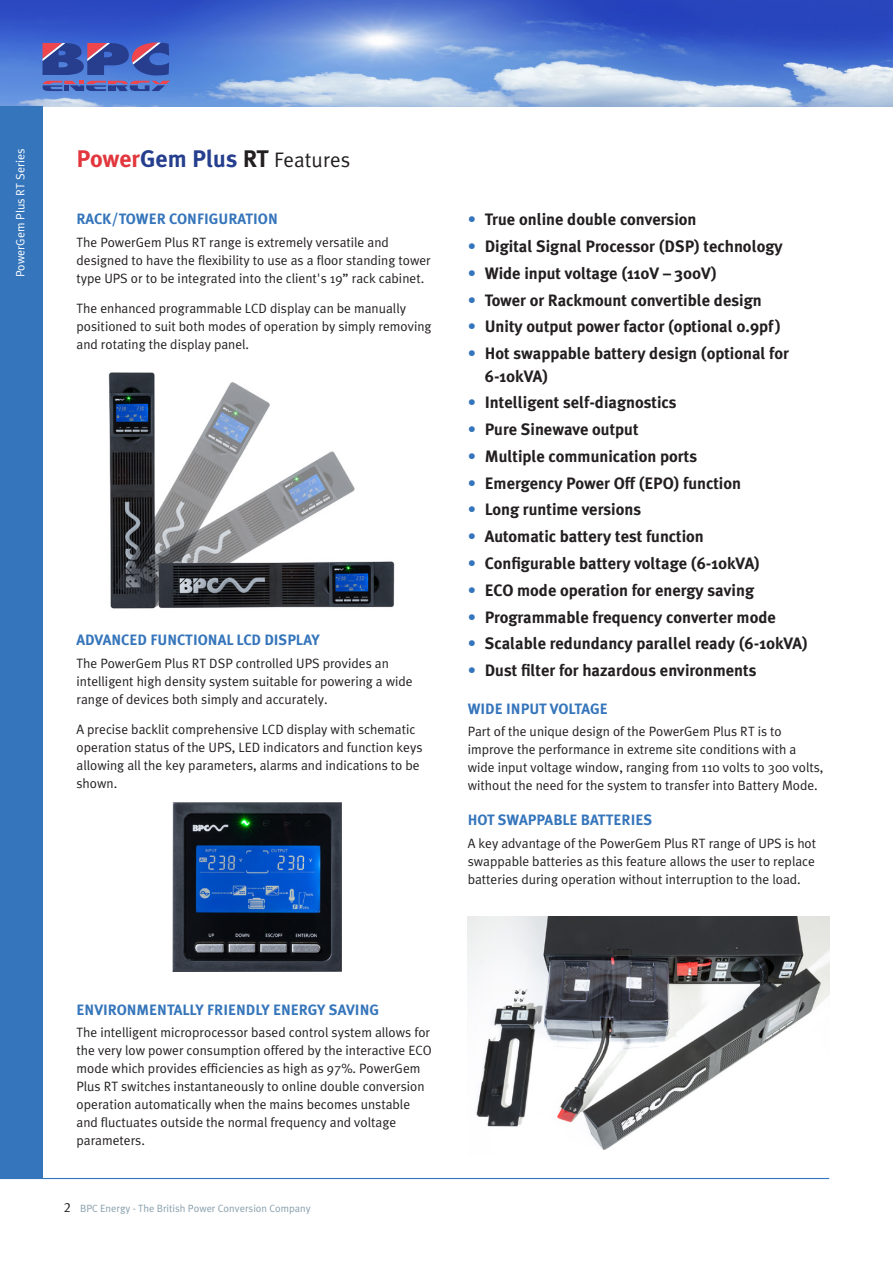
<style>
.page{position:relative;width:893px;height:1263px;background:#fff}
.page>*{position:absolute;margin:0;border:0;box-sizing:border-box;transform-origin:0 0}
.t1{font:21px "Meta Plus Normal";color:#231f20}
.t2{font:700 16.5px/22.5px "Meta Plus";color:#231f20}
.t3{font:700 15px "Meta Plus";color:#3575bb}
.Main_text{font:13.5px/18px "Meta Plus Normal";color:#231f20}
.Default{font:13.5px/18px "Meta Plus Normal";color:#231f20}
.Main_text-2{font:12px "Meta Plus Normal";color:#fff}
.t4{font:10.5px "Meta Plus Normal";color:#879fac}
.s1{font-family:"Meta Plus";font-weight:700;font-size:24px;color:#e1373d}
.s2{font-family:"Meta Plus";font-weight:700;font-size:24px;color:#253f8e}
.s3{font-family:"Meta Plus";font-weight:700;font-size:24px}
.s4{color:#3575bb}
.s5{font-family:"Meta Plus Normal Caps";font-size:13.5px;color:#231f20}
</style>
<div class="page">
<img style="left:0;top:0;width:893px;height:106px">
<div style="left:0;top:106px;width:43px;height:1073px;background:#3575bb"></div>
<hr style="left:0;top:1178px;width:829px;height:1px;background:#3575bb">
<svg style="left:43px;top:43px;width:126px;height:32px"></svg>
<svg style="left:43px;top:81px;width:127px;height:10px"></svg>
<img style="left:468px;top:916px;width:361px;height:234px">
<img style="left:173px;top:802px;width:169px;height:170px">
<img style="left:108px;top:372px;width:287px;height:237px">
<p class="Main_text-2" style="left:13px;top:277px;width:130px;rotate:-90deg">PowerGem Plus RT Series</p>
<p class="t1" style="left:77px;top:148px;width:275px"><span class="s1">Power</span><span class="s2">Gem Plus</span> <span class="s3">RT</span> Features</p>
<p class="t3" style="left:77px;top:210px;width:203px">RACK/TOWER CONFIGURATION</p>
<p class="Default" style="left:77px;top:233px;width:356px">The PowerGem Plus RT range is extremely versatile and designed to have the flexibility to use as a floor standing tower type UPS or to be integrated into the client's 19” rack cabinet.</p>
<p class="Default" style="left:77px;top:299px;width:357px">The enhanced programmable LCD display can be manually positioned to suit both modes of operation by simply removing and rotating the display panel.</p>
<p class="t3" style="left:77px;top:631px;width:245px">ADVANCED FUNCTIONAL LCD DISPLAY</p>
<p class="Default" style="left:77px;top:654px;width:338px">The PowerGem Plus RT DSP controlled UPS provides an intelligent high density system suitable for powering a wide range of devices both simply and accurately.</p>
<p class="Main_text" style="left:77px;top:720px;width:347px">A precise backlit comprehensive LCD display with schematic operation status of the UPS, LED indicators and function keys allowing all the key parameters, alarms and indications to be shown.</p>
<p class="t2" style="left:468px;top:208px;width:230px"><span class="s4">•</span> True online double conversion</p>
<p class="t2" style="left:468px;top:235px;width:316px"><span class="s4">•</span> Digital Signal Processor (DSP) technology</p>
<p class="t2" style="left:468px;top:262px;width:251px"><span class="s4">•</span> Wide input voltage (110V – 300V)</p>
<p class="t2" style="left:468px;top:289px;width:296px"><span class="s4">•</span> Tower or Rackmount convertible design</p>
<p class="t2" style="left:468px;top:315px;width:315px"><span class="s4">•</span> Unity output power factor (optional 0.9pf)</p>
<p class="t2" style="left:485px;top:342px;width:306px;text-indent:-17px"><span class="s4">•</span> Hot swappable battery design (optional for<br>6-10kVA)</p>
<p class="t2" style="left:468px;top:391px;width:210px"><span class="s4">•</span> Intelligent self-diagnostics</p>
<p class="t2" style="left:468px;top:418px;width:172px"><span class="s4">•</span> Pure Sinewave output</p>
<p class="t2" style="left:468px;top:445px;width:231px"><span class="s4">•</span> Multiple communication ports</p>
<p class="t2" style="left:468px;top:472px;width:275px"><span class="s4">•</span> Emergency Power Off (EPO) function</p>
<p class="t2" style="left:468px;top:498px;width:175px"><span class="s4">•</span> Long runtime versions</p>
<p class="t2" style="left:468px;top:525px;width:238px"><span class="s4">•</span> Automatic battery test function</p>
<p class="t2" style="left:468px;top:552px;width:294px"><span class="s4">•</span> Configurable battery voltage (6-10kVA)</p>
<p class="t2" style="left:468px;top:579px;width:288px"><span class="s4">•</span> ECO mode operation for energy saving</p>
<p class="t2" style="left:468px;top:605px;width:310px"><span class="s4">•</span> Programmable frequency converter mode</p>
<p class="t2" style="left:468px;top:632px;width:342px"><span class="s4">•</span> Scalable redundancy parallel ready (6-10kVA)</p>
<p class="t2" style="left:468px;top:659px;width:290px"><span class="s4">•</span> Dust filter for hazardous environments</p>
<p class="t3" style="left:468px;top:700px;width:142px">WIDE INPUT VOLTAGE</p>
<p class="Main_text" style="left:468px;top:723px;width:357px">Part of the unique design of the PowerGem Plus RT is to improve the performance in extreme site conditions with a wide input voltage window, ranging from 110 volts to 300 volts, without the need for the system to transfer into Battery Mode.</p>
<p class="t3" style="left:468px;top:812px;width:186px">HOT SWAPPABLE BATTERIES</p>
<p class="Main_text" style="left:468px;top:834px;width:350px;text-align:justify">A key advantage of the PowerGem Plus RT range of UPS is hot swappable batteries as this feature allows the user to replace batteries during operation without interruption to the load.</p>
<p class="t3" style="left:77px;top:1001px;width:304px">ENVIRONMENTALLY FRIENDLY ENERGY SAVING</p>
<p class="Main_text" style="left:77px;top:1023px;width:357px">The intelligent microprocessor based control system allows for the very low power consumption offered by the interactive ECO mode which provides efficiencies as high as 97%. PowerGem Plus RT switches instantaneously to online double conversion operation automatically when the mains becomes unstable and fluctuates outside the normal frequency and voltage parameters.</p>
<p class="t4" style="left:64px;top:1202px;width:248px"><span class="s5">2</span> BPC Energy - The British Power Conversion Company</p>
</div>
